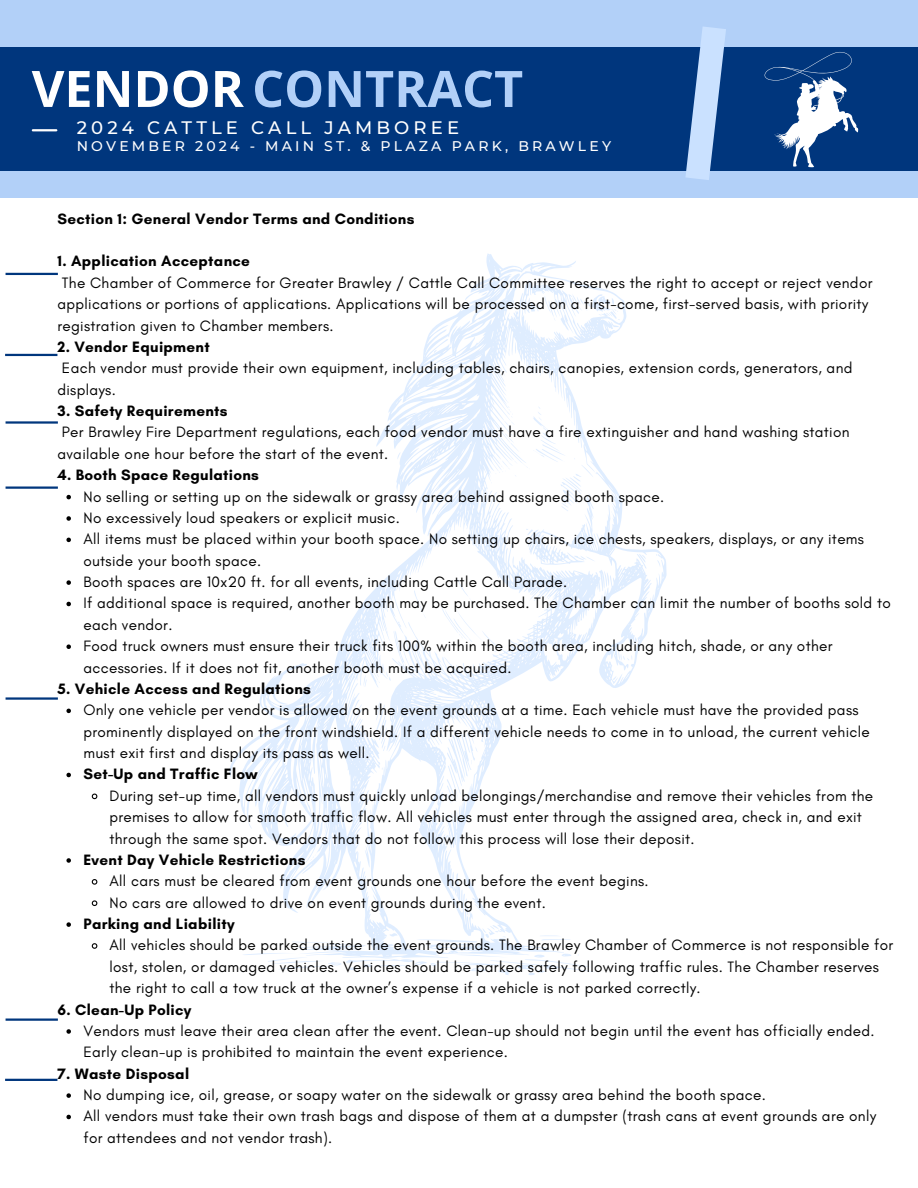
<style>
.page{position:relative;width:918px;height:1188px;background:#fff}
.page>*{position:absolute;margin:0;border:0;box-sizing:border-box;transform-origin:0 0}
.t1{font:700 50.25px "Open Sans";color:#b2d0f8}
.t2{font:500 18px "Montserrat";letter-spacing:.23em;color:#fff}
.t3{font:15.3px/21.3px "Glacial Indifference";letter-spacing:.02em;color:#000}
.t4{font:700 15.3px "Glacial Indifference";letter-spacing:.02em;color:#000}
.t5{font:500 13.95px "Montserrat";letter-spacing:.23em;color:#fff}
.s1{color:#fff}
</style>
<div class="page">
<div style="left:0;top:0;width:918px;height:197px;background:#b2d0f8"></div>
<div style="left:0;top:48px;width:705px;height:123px;background:#00367d"></div>
<hr style="left:33px;top:129px;width:23px;height:2px;background:#fff">
<div style="left:705px;top:48px;width:213px;height:123px;background:#00367d"></div>
<svg style="left:671px;top:27px;width:70px;height:171px"></svg>
<svg style="left:229px;top:254px;width:438px;height:709px"></svg>
<svg style="left:349px;top:967px;width:8px;height:3px"></svg>
<svg style="left:292px;top:942px;width:60px;height:3px"></svg>
<svg style="left:540px;top:935px;width:31px;height:6px"></svg>
<svg style="left:481px;top:292px;width:6px;height:4px"></svg>
<svg style="left:397px;top:452px;width:4px;height:8px"></svg>
<svg style="left:363px;top:953px;width:232px;height:22px"></svg>
<svg style="left:242px;top:953px;width:100px;height:16px"></svg>
<svg style="left:475px;top:904px;width:10px;height:12px"></svg>
<svg style="left:599px;top:570px;width:11px;height:21px"></svg>
<svg style="left:515px;top:342px;width:1px;height:12px"></svg>
<svg style="left:574px;top:556px;width:21px;height:6px"></svg>
<svg style="left:596px;top:533px;width:7px;height:8px"></svg>
<svg style="left:526px;top:529px;width:15px;height:21px"></svg>
<svg style="left:488px;top:375px;width:109px;height:144px"></svg>
<svg style="left:541px;top:611px;width:5px;height:5px"></svg>
<svg style="left:441px;top:578px;width:55px;height:89px"></svg>
<svg style="left:536px;top:597px;width:16px;height:8px"></svg>
<svg style="left:365px;top:846px;width:6px;height:22px"></svg>
<svg style="left:394px;top:731px;width:6px;height:16px"></svg>
<svg style="left:364px;top:675px;width:3px;height:12px"></svg>
<svg style="left:375px;top:701px;width:12px;height:50px"></svg>
<svg style="left:454px;top:873px;width:14px;height:43px"></svg>
<svg style="left:416px;top:925px;width:90px;height:18px"></svg>
<svg style="left:447px;top:825px;width:5px;height:23px"></svg>
<svg style="left:447px;top:728px;width:37px;height:83px"></svg>
<svg style="left:512px;top:300px;width:7px;height:8px"></svg>
<svg style="left:537px;top:281px;width:7px;height:4px"></svg>
<svg style="left:637px;top:554px;width:9px;height:15px"></svg>
<svg style="left:613px;top:676px;width:3px;height:4px"></svg>
<svg style="left:618px;top:649px;width:15px;height:12px"></svg>
<svg style="left:656px;top:554px;width:5px;height:13px"></svg>
<svg style="left:310px;top:853px;width:7px;height:8px"></svg>
<svg style="left:389px;top:933px;width:9px;height:4px"></svg>
<svg style="left:438px;top:691px;width:4px;height:3px"></svg>
<svg style="left:537px;top:292px;width:83px;height:42px"></svg>
<svg style="left:377px;top:590px;width:58px;height:95px"></svg>
<svg style="left:459px;top:688px;width:4px;height:3px"></svg>
<svg style="left:66px;top:495px;width:5px;height:4px"></svg>
<svg style="left:66px;top:516px;width:5px;height:5px"></svg>
<svg style="left:66px;top:538px;width:5px;height:4px"></svg>
<svg style="left:66px;top:580px;width:5px;height:5px"></svg>
<svg style="left:66px;top:602px;width:5px;height:4px"></svg>
<svg style="left:66px;top:644px;width:5px;height:5px"></svg>
<svg style="left:66px;top:709px;width:5px;height:4px"></svg>
<svg style="left:66px;top:773px;width:5px;height:4px"></svg>
<svg style="left:91px;top:793px;width:7px;height:7px"></svg>
<svg style="left:66px;top:858px;width:5px;height:5px"></svg>
<svg style="left:91px;top:879px;width:7px;height:6px"></svg>
<svg style="left:91px;top:900px;width:7px;height:6px"></svg>
<svg style="left:66px;top:922px;width:5px;height:5px"></svg>
<svg style="left:91px;top:943px;width:7px;height:6px"></svg>
<svg style="left:66px;top:1029px;width:5px;height:5px"></svg>
<svg style="left:66px;top:1093px;width:5px;height:5px"></svg>
<svg style="left:66px;top:1115px;width:5px;height:4px"></svg>
<svg style="left:764px;top:52px;width:94px;height:115px"></svg>
<hr style="left:6px;top:273px;width:52px;height:2px;background:#00367d">
<hr style="left:5px;top:354px;width:52px;height:2px;background:#00367d">
<hr style="left:6px;top:421px;width:52px;height:3px;background:#00367d">
<hr style="left:6px;top:486px;width:52px;height:3px;background:#00367d">
<hr style="left:6px;top:697px;width:52px;height:3px;background:#00367d">
<hr style="left:6px;top:1019px;width:52px;height:2px;background:#00367d">
<hr style="left:5px;top:1079px;width:52px;height:2px;background:#00367d">
<h1 class="t1" style="left:32px;top:53px;width:493px"><span class="s1">VENDOR</span> CONTRACT</h1>
<p class="t2" style="left:77px;top:115px;width:384px">2024 CATTLE CALL JAMBOREE</p>
<p class="t5" style="left:77px;top:136px;width:536px">NOVEMBER 2024 - MAIN ST. &amp; PLAZA PARK, BRAWLEY</p>
<p class="t4" style="left:57px;top:209px;width:359px">Section 1: General Vendor Terms and Conditions</p>
<p class="t4" style="left:57px;top:252px;width:194px">1. Application Acceptance</p>
<p class="t3" style="left:57px;top:272px;width:817px">The Chamber of Commerce for Greater Brawley / Cattle Call Committee reserves the right to accept or reject vendor applications or portions of applications. Applications will be processed on a first-come, first-served basis, with priority registration given to Chamber members.</p>
<p class="t4" style="left:57px;top:337px;width:154px">2. Vendor Equipment</p>
<p class="t3" style="left:57px;top:358px;width:797px">Each vendor must provide their own equipment, including tables, chairs, canopies, extension cords, generators, and displays.</p>
<p class="t4" style="left:57px;top:401px;width:172px">3. Safety Requirements</p>
<p class="t3" style="left:57px;top:422px;width:794px">Per Brawley Fire Department regulations, each food vendor must have a fire extinguisher and hand washing station available one hour before the start of the event.</p>
<p class="t4" style="left:57px;top:466px;width:203px">4. Booth Space Regulations</p>
<p class="t3" style="left:83px;top:486px;width:809px">No selling or setting up on the sidewalk or grassy area behind assigned booth space.<br>No excessively loud speakers or explicit music.<br>All items must be placed within your booth space. No setting up chairs, ice chests, speakers, displays, or any items outside your booth space.<br>Booth spaces are 10x20 ft. for all events, including Cattle Call Parade.<br>If additional space is required, another booth may be purchased. The Chamber can limit the number of booths sold to each vendor.<br>Food truck owners must ensure their truck fits 100% within the booth area, including hitch, shade, or any other accessories. If it does not fit, another booth must be acquired.</p>
<p class="t4" style="left:57px;top:679px;width:255px">5. Vehicle Access and Regulations</p>
<p class="t3" style="left:83px;top:700px;width:788px">Only one vehicle per vendor is allowed on the event grounds at a time. Each vehicle must have the provided pass prominently displayed on the front windshield. If a different vehicle needs to come in to unload, the current vehicle must exit first and display its pass as well.</p>
<p class="t4" style="left:83px;top:765px;width:176px">Set-Up and Traffic Flow</p>
<p class="t3" style="left:110px;top:785px;width:765px">During set-up time, all vendors must quickly unload belongings/merchandise and remove their vehicles from the premises to allow for smooth traffic flow. All vehicles must enter through the assigned area, check in, and exit through the same spot. Vendors that do not follow this process will lose their deposit.</p>
<p class="t4" style="left:83px;top:850px;width:224px">Event Day Vehicle Restrictions</p>
<p class="t3" style="left:110px;top:871px;width:541px">All cars must be cleared from event grounds one hour before the event begins.<br>No cars are allowed to drive on event grounds during the event.</p>
<p class="t4" style="left:83px;top:914px;width:153px">Parking and Liability</p>
<p class="t3" style="left:110px;top:935px;width:785px">All vehicles should be parked outside the event grounds. The Brawley Chamber of Commerce is not responsible for lost, stolen, or damaged vehicles. Vehicles should be parked safely following traffic rules. The Chamber reserves the right to call a tow truck at the owner’s expense if a vehicle is not parked correctly.</p>
<p class="t4" style="left:57px;top:1000px;width:136px">6. Clean-Up Policy</p>
<p class="t3" style="left:83px;top:1020px;width:793px">Vendors must leave their area clean after the event. Clean-up should not begin until the event has officially ended.<br>Early clean-up is prohibited to maintain the event experience.</p>
<p class="t4" style="left:57px;top:1064px;width:133px">7. Waste Disposal</p>
<p class="t3" style="left:83px;top:1085px;width:794px">No dumping ice, oil, grease, or soapy water on the sidewalk or grassy area behind the booth space.<br>All vendors must take their own trash bags and dispose of them at a dumpster (trash cans at event grounds are only for attendees and not vendor trash).</p>
</div>
